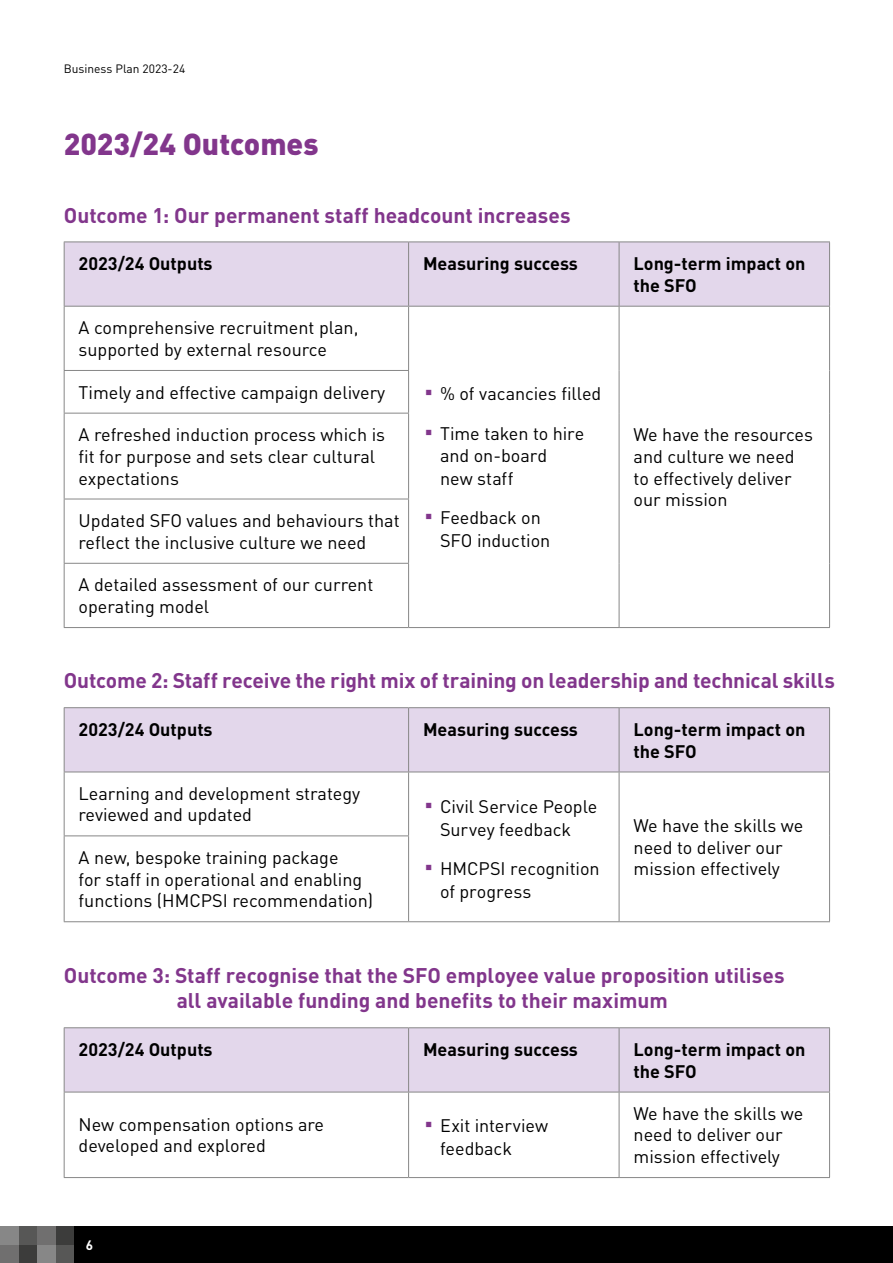
<style>
.page{position:relative;width:893px;height:1263px;background:#fff}
.page>*{position:absolute;margin:0;border:0;box-sizing:border-box;transform-origin:0 0}
.t1{font:900 30px "DIN Pro";color:#82368c}
.t2{font:700 21px/25.5px "DIN Pro";letter-spacing:-.005em;color:#82368c;text-align:center}
.t3{font:18px/21.6px "DIN Pro";color:#000}
.t4{font:700 18px/21.6px "DIN Pro";color:#000}
.t5{font:700 13.5px "DIN Pro";color:#fff}
.t6{font:12px "DIN Pro";color:#000}
</style>
<div class="page">
<div style="left:65px;top:243px;width:764px;height:63px;background:#e3d7eb"></div>
<hr style="left:64px;top:242px;width:345px;height:1px;background:#878787">
<hr style="left:64px;top:242px;width:1px;height:64px;background:#878787">
<hr style="left:409px;top:242px;width:210px;height:1px;background:#878787">
<hr style="left:408px;top:242px;width:1px;height:64px;background:#878787">
<hr style="left:619px;top:242px;width:211px;height:1px;background:#878787">
<hr style="left:619px;top:242px;width:1px;height:64px;background:#878787">
<hr style="left:829px;top:242px;width:1px;height:64px;background:#878787">
<hr style="left:64px;top:306px;width:345px;height:1px;background:#878787">
<hr style="left:409px;top:306px;width:210px;height:1px;background:#878787">
<hr style="left:619px;top:306px;width:211px;height:1px;background:#878787">
<hr style="left:64px;top:370px;width:345px;height:1px;background:#878787">
<hr style="left:64px;top:413px;width:345px;height:1px;background:#878787">
<hr style="left:64px;top:499px;width:345px;height:1px;background:#878787">
<hr style="left:64px;top:563px;width:345px;height:1px;background:#878787">
<hr style="left:64px;top:307px;width:1px;height:63px;background:#878787">
<hr style="left:64px;top:371px;width:1px;height:42px;background:#878787">
<hr style="left:64px;top:413px;width:1px;height:86px;background:#878787">
<hr style="left:64px;top:499px;width:1px;height:64px;background:#878787">
<hr style="left:64px;top:564px;width:1px;height:63px;background:#878787">
<hr style="left:408px;top:307px;width:1px;height:63px;background:#878787">
<hr style="left:408px;top:371px;width:1px;height:42px;background:#878787">
<hr style="left:408px;top:413px;width:1px;height:86px;background:#878787">
<hr style="left:408px;top:499px;width:1px;height:64px;background:#878787">
<hr style="left:408px;top:564px;width:1px;height:63px;background:#878787">
<hr style="left:619px;top:307px;width:1px;height:63px;background:#878787">
<hr style="left:829px;top:307px;width:1px;height:63px;background:#878787">
<hr style="left:619px;top:370px;width:1px;height:43px;background:#878787">
<hr style="left:829px;top:370px;width:1px;height:43px;background:#878787">
<hr style="left:619px;top:413px;width:1px;height:86px;background:#878787">
<hr style="left:829px;top:413px;width:1px;height:86px;background:#878787">
<hr style="left:619px;top:499px;width:1px;height:64px;background:#878787">
<hr style="left:829px;top:499px;width:1px;height:64px;background:#878787">
<hr style="left:619px;top:563px;width:1px;height:64px;background:#878787">
<hr style="left:829px;top:563px;width:1px;height:64px;background:#878787">
<hr style="left:409px;top:627px;width:210px;height:1px;background:#878787">
<hr style="left:619px;top:627px;width:211px;height:1px;background:#878787">
<hr style="left:64px;top:627px;width:345px;height:1px;background:#878787">
<div style="left:65px;top:708px;width:764px;height:64px;background:#e3d7eb"></div>
<hr style="left:64px;top:707px;width:345px;height:1px;background:#878787">
<hr style="left:64px;top:708px;width:1px;height:64px;background:#878787">
<hr style="left:409px;top:707px;width:210px;height:1px;background:#878787">
<hr style="left:408px;top:708px;width:1px;height:64px;background:#878787">
<hr style="left:619px;top:707px;width:211px;height:1px;background:#878787">
<hr style="left:619px;top:708px;width:1px;height:64px;background:#878787">
<hr style="left:829px;top:708px;width:1px;height:64px;background:#878787">
<hr style="left:64px;top:772px;width:345px;height:1px;background:#878787">
<hr style="left:409px;top:772px;width:210px;height:1px;background:#878787">
<hr style="left:408px;top:772px;width:1px;height:63px;background:#878787">
<hr style="left:619px;top:772px;width:211px;height:1px;background:#878787">
<hr style="left:619px;top:772px;width:1px;height:64px;background:#878787">
<hr style="left:408px;top:836px;width:1px;height:85px;background:#878787">
<hr style="left:619px;top:836px;width:1px;height:85px;background:#878787">
<hr style="left:409px;top:921px;width:210px;height:1px;background:#878787">
<hr style="left:64px;top:835px;width:345px;height:1px;background:#878787">
<hr style="left:64px;top:921px;width:345px;height:1px;background:#878787">
<hr style="left:64px;top:772px;width:1px;height:63px;background:#878787">
<hr style="left:64px;top:836px;width:1px;height:85px;background:#878787">
<hr style="left:829px;top:772px;width:1px;height:64px;background:#878787">
<hr style="left:829px;top:836px;width:1px;height:85px;background:#878787">
<hr style="left:619px;top:921px;width:211px;height:1px;background:#878787">
<div style="left:65px;top:1028px;width:764px;height:64px;background:#e3d7eb"></div>
<hr style="left:64px;top:1027px;width:345px;height:1px;background:#878787">
<hr style="left:64px;top:1028px;width:1px;height:64px;background:#878787">
<hr style="left:409px;top:1027px;width:210px;height:1px;background:#878787">
<hr style="left:408px;top:1028px;width:1px;height:64px;background:#878787">
<hr style="left:619px;top:1027px;width:211px;height:1px;background:#878787">
<hr style="left:619px;top:1028px;width:1px;height:64px;background:#878787">
<hr style="left:64px;top:1092px;width:1px;height:85px;background:#878787">
<hr style="left:829px;top:1028px;width:1px;height:64px;background:#878787">
<hr style="left:64px;top:1092px;width:345px;height:1px;background:#878787">
<hr style="left:409px;top:1092px;width:210px;height:1px;background:#878787">
<hr style="left:619px;top:1092px;width:211px;height:1px;background:#878787">
<hr style="left:64px;top:1177px;width:345px;height:1px;background:#878787">
<hr style="left:409px;top:1177px;width:210px;height:1px;background:#878787">
<hr style="left:619px;top:1177px;width:211px;height:1px;background:#878787">
<hr style="left:408px;top:1092px;width:1px;height:85px;background:#878787">
<hr style="left:619px;top:1092px;width:1px;height:85px;background:#878787">
<hr style="left:829px;top:1092px;width:1px;height:85px;background:#878787">
<div style="left:0;top:1226px;width:893px;height:37px;background:#000"></div>
<div style="left:55px;top:1244px;width:19px;height:19px;background:#575756"></div>
<div style="left:55px;top:1226px;width:19px;height:18px;background:#3c3c3b"></div>
<div style="left:37px;top:1244px;width:18px;height:19px;background:#878787"></div>
<div style="left:37px;top:1226px;width:18px;height:18px;background:#706f6f"></div>
<div style="left:18px;top:1244px;width:19px;height:19px;background:#3c3c3b"></div>
<div style="left:18px;top:1226px;width:19px;height:18px;background:#575756"></div>
<div style="left:0;top:1244px;width:18px;height:19px;background:#706f6f"></div>
<div style="left:0;top:1226px;width:18px;height:18px;background:#878787"></div>
<p class="t6" style="left:64px;top:59px;width:123px">Business Plan 2023-24</p>
<h1 class="t1" style="left:64px;top:118px;width:256px">2023/24 Outcomes</h1>
<p class="t2" style="left:64px;top:200px;width:508px">Outcome 1: Our permanent staff headcount increases</p>
<p class="t4" style="left:79px;top:251px;width:135px">2023/24 Outputs</p>
<p class="t4" style="left:423px;top:251px;width:156px">Measuring success</p>
<p class="t4" style="left:633px;top:251px;width:173px">Long-term impact on the SFO</p>
<p class="t3" style="left:79px;top:315px;width:281px">A comprehensive recruitment plan, supported by external resource</p>
<p class="t3" style="left:425px;top:381px;width:178px"><sup>■</sup> % of vacancies filled</p>
<p class="t3" style="left:440px;top:420px;width:146px;line-height:22.5px;text-indent:-15px"><sup>■</sup> Time taken to hire and on-board new staff</p>
<p class="t3" style="left:440px;top:505px;width:112px;line-height:22.5px;text-indent:-15px"><sup>■</sup> Feedback on<br>SFO induction</p>
<p class="t3" style="left:79px;top:380px;width:308px">Timely and effective campaign delivery</p>
<p class="t3" style="left:79px;top:422px;width:308px">A refreshed induction process which is fit for purpose and sets clear cultural expectations</p>
<p class="t3" style="left:79px;top:508px;width:323px">Updated SFO values and behaviours that reflect the inclusive culture we need</p>
<p class="t3" style="left:79px;top:572px;width:296px">A detailed assessment of our current operating model</p>
<p class="t3" style="left:633px;top:422px;width:181px">We have the resources and culture we need to effectively deliver our mission</p>
<p class="t2" style="left:64px;top:665px;width:773px">Outcome 2: Staff receive the right mix of training on leadership and technical skills</p>
<p class="t4" style="left:79px;top:716px;width:135px">2023/24 Outputs</p>
<p class="t4" style="left:423px;top:716px;width:156px">Measuring success</p>
<p class="t4" style="left:633px;top:716px;width:173px">Long-term impact on the SFO</p>
<p class="t3" style="left:79px;top:781px;width:283px">Learning and development strategy reviewed and updated</p>
<p class="t3" style="left:440px;top:794px;width:159px;line-height:22.5px;text-indent:-15px"><sup>■</sup> Civil Service People<br>Survey feedback</p>
<p class="t3" style="left:440px;top:856px;width:161px;line-height:22.5px;text-indent:-15px"><sup>■</sup> HMCPSI recognition of progress</p>
<p class="t3" style="left:633px;top:813px;width:171px">We have the skills we need to deliver our mission effectively</p>
<p class="t3" style="left:79px;top:845px;width:296px">A new, bespoke training package<br>for staff in operational and enabling functions (HMCPSI recommendation)</p>
<p class="t2" style="left:64px;top:960px;width:722px">Outcome 3: Staff recognise that the SFO employee value proposition utilises all available funding and benefits to their maximum</p>
<p class="t4" style="left:79px;top:1036px;width:135px">2023/24 Outputs</p>
<p class="t4" style="left:423px;top:1036px;width:156px">Measuring success</p>
<p class="t4" style="left:633px;top:1036px;width:173px">Long-term impact on the SFO</p>
<p class="t3" style="left:79px;top:1111px;width:247px">New compensation options are developed and explored</p>
<p class="t3" style="left:440px;top:1113px;width:110px;line-height:22.5px;text-indent:-15px"><sup>■</sup> Exit interview feedback</p>
<p class="t5" style="left:86px;top:1234px;width:9px">6</p>
<p class="t3" style="left:633px;top:1101px;width:171px">We have the skills we need to deliver our mission effectively</p>
</div>
